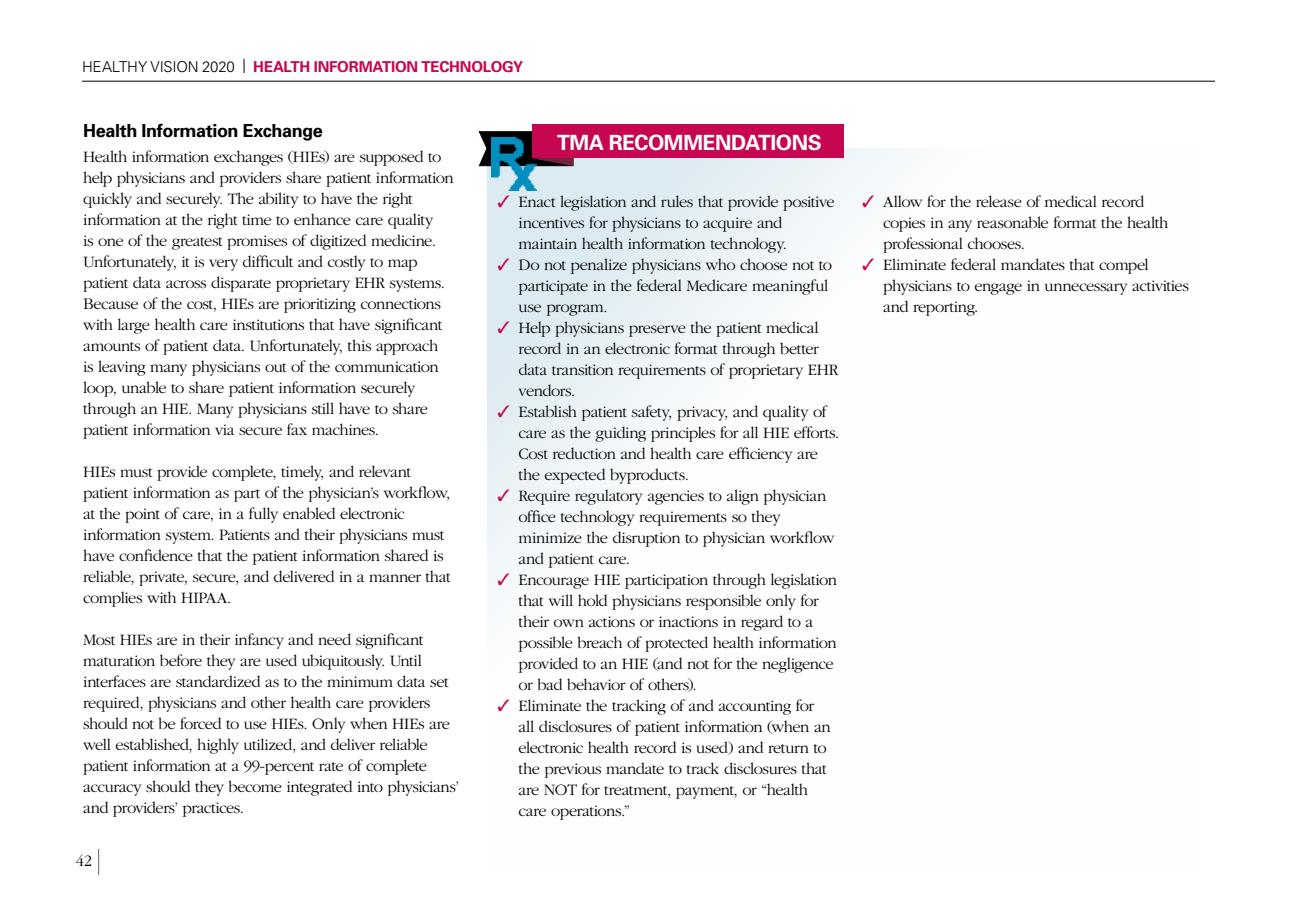
<style>
.page{position:relative;width:1296px;height:918px;background:#fff}
.page>*{position:absolute;margin:0;border:0;box-sizing:border-box;transform-origin:0 0}
.univ_sub{font:700 21px "Univers";letter-spacing:-.02em;color:#fff}
.univ_sub-2{font:700 18px "Univers";letter-spacing:-.02em;color:#000}
.tbs{font:300 16.5px/21px "Garamond";letter-spacing:-.03em;color:#000}
.t1{font:700 15px "Univers";letter-spacing:-.015em;color:#c60651}
.s1{font-weight:300;color:#000}
.s2{font-weight:300;font-size:19.5px;color:#000}
.s3{font-family:"Univers";font-size:36px}
.s4{color:#c60651}
</style>
<div class="page">
<hr style="left:82px;top:81px;width:1133px;height:1px;background:#000">
<svg style="left:487px;top:149px;width:421px;height:458px"></svg>
<svg style="left:478px;top:131px;width:96px;height:36px"></svg>
<div style="left:532px;top:124px;width:312px;height:34px;background:#c60651"></div>
<img style="left:491px;top:138px;width:46px;height:53px">
<p class="t1" style="left:82px;top:57px;width:443px"><span class="s1">HEALTHY VISION 2020</span> <span class="s2">I</span> HEALTH INFORMATION TECHNOLOGY</p>
<p class="univ_sub-2" style="left:83px;top:119px;width:241px">Health Information Exchange</p>
<p class="tbs" style="left:83px;top:147px;width:372px">Health information exchanges (HIEs) are supposed to help physicians and providers share patient information quickly and securely. The ability to have the right information at the right time to enhance care quality<br>is one of the greatest promises of digitized medicine.<br>Unfortunately, it is very difficult and costly to map patient data across disparate proprietary EHR systems.<br>Because of the cost, HIEs are prioritizing connections with large health care institutions that have significant amounts of patient data. Unfortunately, this approach<br>is leaving many physicians out of the communication loop, unable to share patient information securely through an HIE. Many physicians still have to share patient information via secure fax machines.</p>
<p class="tbs" style="left:83px;top:462px;width:369px">HIEs must provide complete, timely, and relevant patient information as part of the physician’s workflow, at the point of care, in a fully enabled electronic information system. Patients and their physicians must have confidence that the patient information shared is reliable, private, secure, and delivered in a manner that complies with HIPAA.</p>
<p class="tbs" style="left:83px;top:630px;width:377px">Most HIEs are in their infancy and need significant maturation before they are used ubiquitously. Until interfaces are standardized as to the minimum data set required, physicians and other health care providers should not be forced to use HIEs. Only when HIEs are well established, highly utilized, and deliver reliable patient information at a 99-percent rate of complete accuracy should they become integrated into physicians’ and providers’ practices.</p>
<p class="tbs" style="left:76px;top:850px;width:26px">42 <span class="s3">I</span></p>
<p class="univ_sub" style="left:557px;top:129px;width:266px">TMA RECOMMENDATIONS</p>
<p class="tbs" style="left:519px;top:191px;width:318px;text-indent:-21px"><span class="s4">✓</span> Enact legislation and rules that provide positive incentives for physicians to acquire and maintain health information technology.</p>
<p class="tbs" style="left:519px;top:254px;width:315px;text-indent:-21px"><span class="s4">✓</span> Do not penalize physicians who choose not to participate in the federal Medicare meaningful use program.</p>
<p class="tbs" style="left:519px;top:317px;width:321px;text-indent:-21px"><span class="s4">✓</span> Help physicians preserve the patient medical record in an electronic format through better data transition requirements of proprietary EHR vendors.</p>
<p class="tbs" style="left:519px;top:401px;width:322px;text-indent:-21px"><span class="s4">✓</span> Establish patient safety, privacy, and quality of care as the guiding principles for all HIE efforts.<br>Cost reduction and health care efficiency are the expected byproducts.</p>
<p class="tbs" style="left:519px;top:485px;width:317px;text-indent:-21px"><span class="s4">✓</span> Require regulatory agencies to align physician office technology requirements so they minimize the disruption to physician workflow and patient care.</p>
<p class="tbs" style="left:519px;top:569px;width:320px;text-indent:-21px"><span class="s4">✓</span> Encourage HIE participation through legislation that will hold physicians responsible only for their own actions or inactions in regard to a possible breach of protected health information provided to an HIE (and not for the negligence or bad behavior of others).</p>
<p class="tbs" style="left:519px;top:695px;width:314px;text-indent:-21px"><span class="s4">✓</span> Eliminate the tracking of and accounting for all disclosures of patient information (when an electronic health record is used) and return to the previous mandate to track disclosures that are NOT for treatment, payment, or “health care operations.”</p>
<p class="tbs" style="left:883px;top:191px;width:287px;text-indent:-21px"><span class="s4">✓</span> Allow for the release of medical record copies in any reasonable format the health professional chooses.</p>
<p class="tbs" style="left:883px;top:254px;width:307px;text-indent:-21px"><span class="s4">✓</span> Eliminate federal mandates that compel physicians to engage in unnecessary activities and reporting.</p>
</div>
